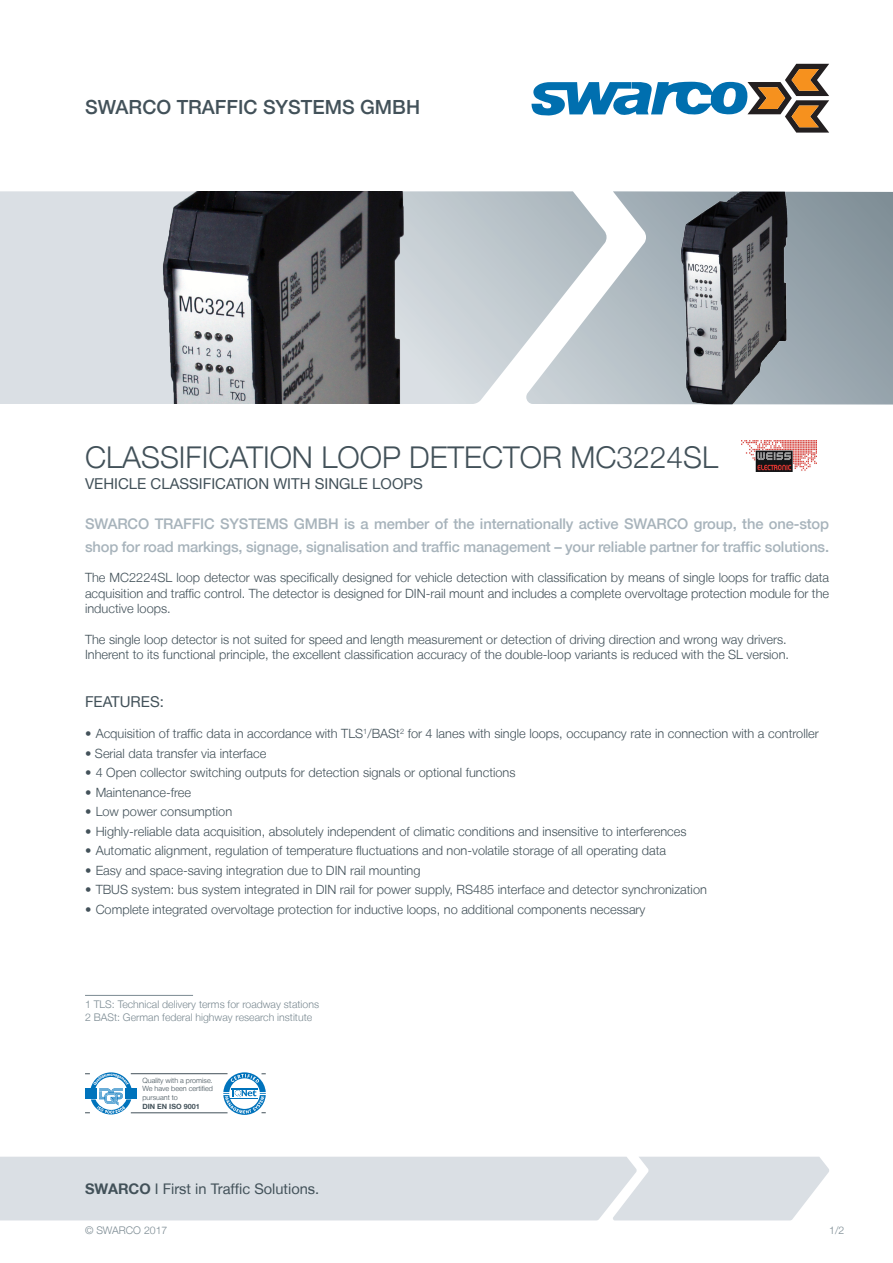
<style>
.page{position:relative;width:893px;height:1263px;background:#fff}
.page>*{position:absolute;margin:0;border:0;box-sizing:border-box;transform-origin:0 0}
.t1{font:300 30px "Helvetica Neue LT";color:#425159}
.t2{font:500 19.5px "Helvetica Neue LT";color:#425159}
.t3{font:15px "Helvetica Neue LT";color:#425159}
.t4{font:500 14.7px/22.5px "Helvetica Neue LT";letter-spacing:-.01em;color:#a7b3bb}
.t5{font:14.7px "Helvetica Neue LT";color:#425159}
.t6{font:300 12.75px/15.3px "Helvetica Neue LT";color:#425159;text-align:justify}
.t7{font:300 10.5px "Helvetica Neue LT";color:#7b8a92}
.t8{font:300 7.2px "Helvetica Neue LT";color:#425159}
.t9{font:700 7.2px "Helvetica Neue LT";color:#425159}
.s1{font-weight:700}
</style>
<div class="page">
<div style="left:0;top:1157px;width:829px;height:63px;background:#dadfe4"></div>
<hr style="left:85px;top:995px;width:108px;height:1px;background:#7b8a92">
<svg style="left:531px;top:64px;width:298px;height:69px"></svg>
<hr style="left:131px;top:1073px;width:97px;height:1px;background:#425159">
<hr style="left:131px;top:1112px;width:97px;height:1px;background:#425159">
<svg style="left:85px;top:1072px;width:52px;height:42px"></svg>
<svg style="left:223px;top:1072px;width:43px;height:43px"></svg>
<img style="left:742px;top:441px;width:75px;height:30px">
<svg style="left:0;top:191px;width:526px;height:213px;background:#d3d9de"></svg>
<img style="left:162px;top:191px;width:242px;height:213px">
<svg style="left:526px;top:191px;width:367px;height:213px;background:#b0bbc1"></svg>
<img style="left:680px;top:191px;width:107px;height:213px">
<p class="t2" style="left:85px;top:96px;width:337px">SWARCO TRAFFIC SYSTEMS GMBH</p>
<p class="t1" style="left:85px;top:439px;width:635px">CLASSIFICATION LOOP DETECTOR MC3224SL</p>
<p class="t3" style="left:85px;top:474px;width:339px">VEHICLE CLASSIFICATION WITH SINGLE LOOPS</p>
<p class="t4" style="left:85px;top:512px;width:746px">SWARCO TRAFFIC SYSTEMS GMBH is a member of the internationally active SWARCO group, the one-stop shop for road markings, signage, signalisation and traffic management – your reliable partner for traffic solutions.</p>
<p class="t6" style="left:85px;top:570px;width:746px">The MC2224SL loop detector was specifically designed for vehicle detection with classification by means of single loops for traffic data acquisition and traffic control. The detector is designed for DIN-rail mount and includes a complete overvoltage protection module for the inductive loops.</p>
<p class="t6" style="left:85px;top:631px;width:703px">The single loop detector is not suited for speed and length measurement or detection of driving direction and wrong way drivers.</p>
<p class="t6" style="left:85px;top:646px;width:706px">Inherent to its functional principle, the excellent classification accuracy of the double-loop variants is reduced with the SL version.</p>
<p class="t3" style="left:85px;top:693px;width:80px">FEATURES:</p>
<p class="t6" style="left:85px;top:725px;width:735px">• Acquisition of traffic data in accordance with TLS<sup>1</sup>/BASt<sup>2</sup> for 4 lanes with single loops, occupancy rate in connection with a controller</p>
<p class="t6" style="left:85px;top:745px;width:183px">• Serial data transfer via interface</p>
<p class="t6" style="left:85px;top:765px;width:432px">• 4 Open collector switching outputs for detection signals or optional functions</p>
<p class="t6" style="left:85px;top:784px;width:108px">• Maintenance-free</p>
<p class="t6" style="left:85px;top:804px;width:149px">• Low power consumption</p>
<p class="t6" style="left:85px;top:823px;width:603px">• Highly-reliable data acquisition, absolutely independent of climatic conditions and insensitive to interferences</p>
<p class="t6" style="left:85px;top:843px;width:582px">• Automatic alignment, regulation of temperature fluctuations and non-volatile storage of all operating data</p>
<p class="t6" style="left:85px;top:862px;width:337px">• Easy and space-saving integration due to DIN rail mounting</p>
<p class="t6" style="left:85px;top:882px;width:623px">• TBUS system: bus system integrated in DIN rail for power supply, RS485 interface and detector synchronization</p>
<p class="t6" style="left:85px;top:901px;width:562px">• Complete integrated overvoltage protection for inductive loops, no additional components necessary</p>
<p class="t7" style="left:85px;top:998px;width:235px">1 TLS: Technical delivery terms for roadway stations</p>
<p class="t7" style="left:85px;top:1010px;width:229px">2 BASt: German federal highway research institute</p>
<p class="t8" style="left:142px;top:1076px;width:72px">Quality with a promise.</p>
<p class="t8" style="left:142px;top:1084px;width:72px">We have been certified</p>
<p class="t8" style="left:142px;top:1093px;width:37px">pursuant to</p>
<p class="t9" style="left:142px;top:1101px;width:59px">DIN EN ISO 9001</p>
<p class="t5" style="left:85px;top:1180px;width:236px"><span class="s1">SWARCO</span> I First in Traffic Solutions.</p>
<p class="t7" style="left:85px;top:1224px;width:84px">© SWARCO 2017</p>
<p class="t7" style="left:829px;top:1224px;width:17px">1/2</p>
</div>
